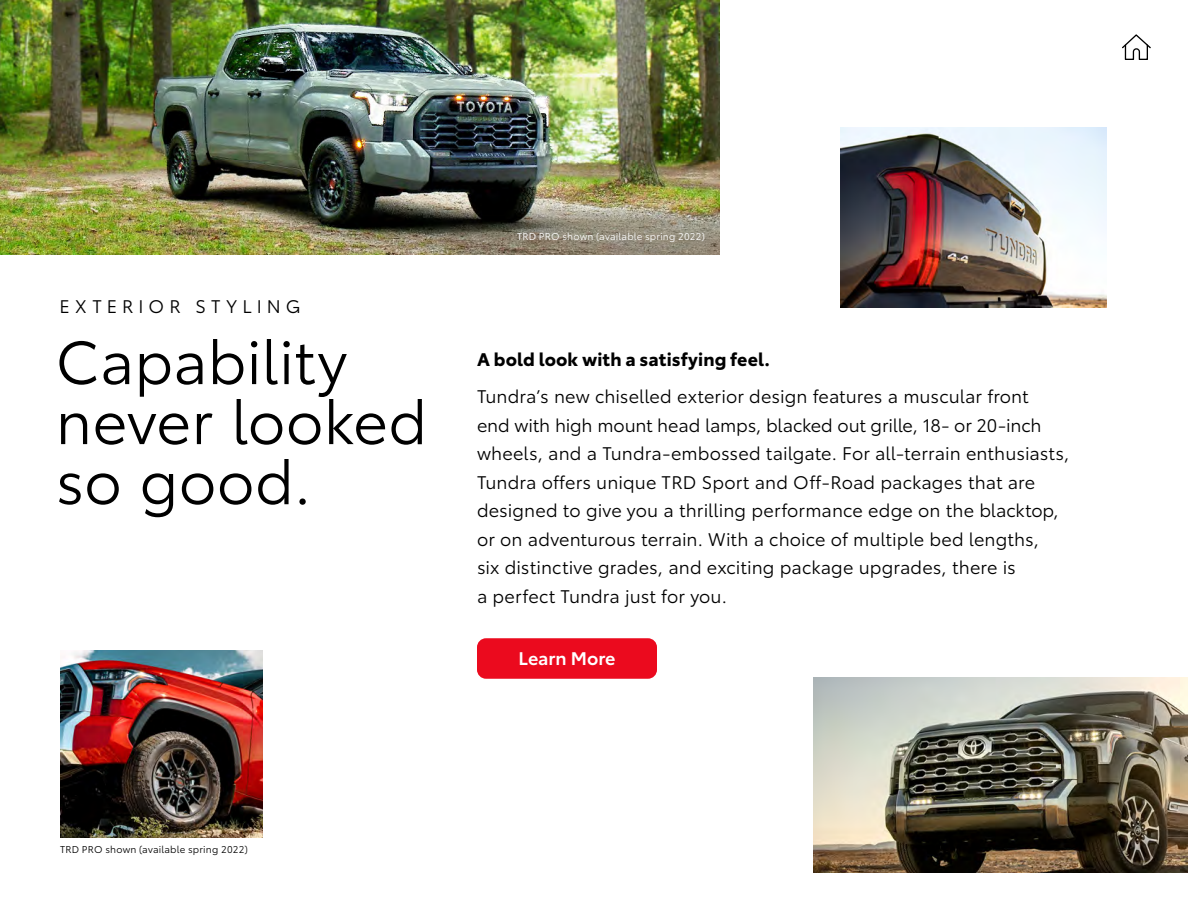
<style>
.page{position:relative;width:1188px;height:918px;background:#fff}
.page>*{position:absolute;margin:0;border:0;box-sizing:border-box;transform-origin:0 0}
.t1{font:60px/60px "Toyota Type";color:#000}
.t2{font:18px/28.5px "Toyota Type";letter-spacing:.005em;color:#000}
.t3{font:700 18px "Toyota Type";letter-spacing:.005em;color:#000}
.t4{font:18px "Toyota Type";letter-spacing:.285em;color:#000}
.t5{font:600 18px "Toyota Type";color:#fff}
.t6{font:9.75px "Toyota Type";letter-spacing:.025em;color:#fff}
.t7{font:9.75px "Toyota Type";letter-spacing:.025em;color:#000}
</style>
<div class="page">
<img style="left:60px;top:650px;width:202px;height:188px">
<img style="left:0;top:0;width:720px;height:255px">
<img style="left:840px;top:128px;width:267px;height:179px">
<img style="left:813px;top:678px;width:375px;height:195px">
<svg style="left:1122px;top:34px;width:29px;height:26px"></svg>
<div style="left:477px;top:638px;width:180px;height:41px;background:#eb0a1e;border-radius:9px"></div>
<p class="t4" style="left:59px;top:294px;width:243px">EXTERIOR STYLING</p>
<h1 class="t1" style="left:56px;top:328px;width:373px">Capability never looked so good.</h1>
<p class="t6" style="left:517px;top:229px;width:189px">TRD PRO shown (available spring 2022)</p>
<p class="t3" style="left:477px;top:345px;width:295px">A bold look with a satisfying feel.</p>
<p class="t2" style="left:477px;top:381px;width:594px">Tundra’s new chiselled exterior design features a muscular front<br>end with high mount head lamps, blacked out grille, 18- or 20-inch wheels, and a Tundra-embossed tailgate. For all-terrain enthusiasts, Tundra offers unique TRD Sport and Off-Road packages that are designed to give you a thrilling performance edge on the blacktop, or on adventurous terrain. With a choice of multiple bed lengths,<br>six distinctive grades, and exciting package upgrades, there is<br>a perfect Tundra just for you.</p>
<p class="t5" style="left:519px;top:645px;width:98px">Learn More</p>
<p class="t7" style="left:60px;top:842px;width:189px">TRD PRO shown (available spring 2022)</p>
</div>
